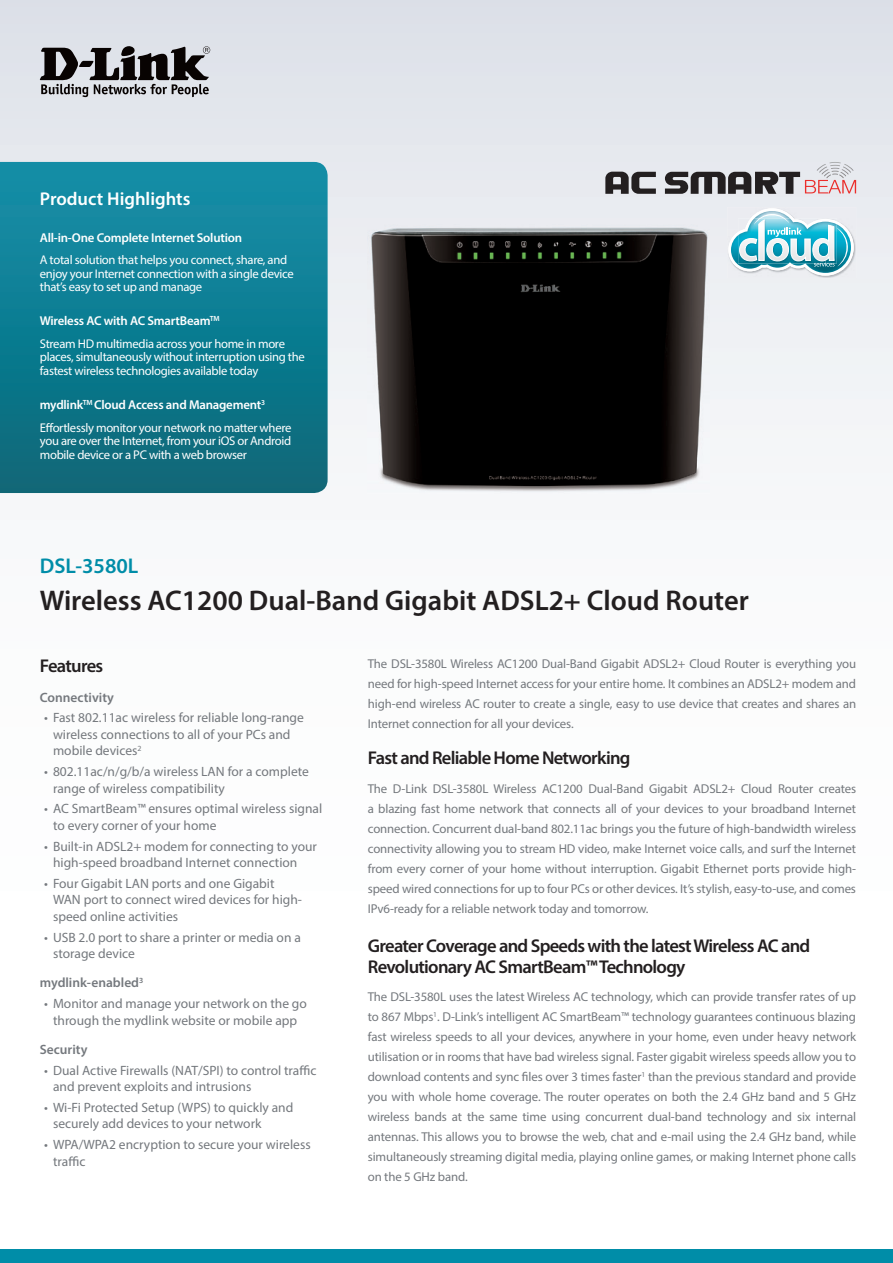
<style>
.page{position:relative;width:893px;height:1263px;background:#fff}
.page>*{position:absolute;margin:0;border:0;box-sizing:border-box;transform-origin:0 0}
.t1{font:600 28.5px "Myriad Pro";color:#231f20}
.t2{font:600 21.3px "Myriad Pro";color:#008da8}
.t3{font:600 18.6px/21px "Myriad Pro";letter-spacing:-.04em;color:#231f20}
.t4{font:600 18.6px "Myriad Pro";color:#fff}
.t5{font:13.5px/16.5px "Myriad Pro";color:#74787d}
.t6{font:600 13.5px "Myriad Pro";color:#74787d}
.t7{font:12.9px/20px "Myriad Pro";letter-spacing:-.01em;color:#74787d;text-align:justify}
.t8{font:600 12.9px "Myriad Pro";letter-spacing:-.015em;color:#fff}
.t9{font:12.6px/13.5px "Myriad Pro";letter-spacing:-.025em;color:#fff}
</style>
<div class="page">
<svg style="left:0;top:0;width:893px;height:494px"></svg>
<div style="left:0;top:1249px;width:893px;height:14px;background:#008da8"></div>
<svg style="left:0;top:162px;width:328px;height:331px;background:#0f7c90"></svg>
<svg style="left:40px;top:46px;width:170px;height:51px;background:#807f83"></svg>
<img style="left:727px;top:207px;width:129px;height:71px">
<svg style="left:728px;top:208px;width:126px;height:68px"></svg>
<img style="left:368px;top:225px;width:341px;height:268px">
<svg style="left:605px;top:172px;width:51px;height:22px"></svg>
<svg style="left:665px;top:162px;width:191px;height:32px;background:#a69fa2"></svg>
<h3 class="t4" style="left:40px;top:187px;width:152px">Product Highlights</h3>
<p class="t8" style="left:40px;top:229px;width:204px">All-in-One Complete Internet Solution</p>
<p class="t9" style="left:40px;top:253px;width:255px">A total solution that helps you connect, share, and enjoy your Internet connection with a single device that’s easy to set up and manage</p>
<p class="t8" style="left:40px;top:313px;width:181px">Wireless AC with AC SmartBeam<sup>TM</sup></p>
<p class="t9" style="left:40px;top:337px;width:266px">Stream HD multimedia across your home in more places, simultaneously without interruption using the fastest wireless technologies available today</p>
<p class="t8" style="left:40px;top:397px;width:227px">mydlink<sup>TM</sup> Cloud Access and Management<sup>3</sup></p>
<p class="t9" style="left:40px;top:421px;width:253px;text-align:justify">Effortlessly monitor your network no matter where you are over the Internet, from your iOS or Android mobile device or a PC with a web browser</p>
<h2 class="t2" style="left:40px;top:552px;width:100px">DSL-3580L</h2>
<h1 class="t1" style="left:40px;top:582px;width:710px">Wireless AC1200 Dual-Band Gigabit ADSL2+ Cloud Router</h1>
<h3 class="t3" style="left:40px;top:655px;width:65px">Features</h3>
<p class="t6" style="left:40px;top:688px;width:76px">Connectivity</p>
<p class="t5" style="left:53px;top:709px;width:252px;text-indent:-9px">• Fast 802.11ac wireless for reliable long-range wireless connections to all of your PCs and mobile devices<sup>2</sup></p>
<p class="t5" style="left:53px;top:763px;width:257px;text-indent:-9px">• 802.11ac/n/g/b/a wireless LAN for a complete range of wireless compatibility</p>
<p class="t5" style="left:53px;top:800px;width:271px;text-indent:-9px">• AC SmartBeam™ ensures optimal wireless signal to every corner of your home</p>
<p class="t5" style="left:53px;top:838px;width:265px;text-indent:-9px">• Built-in ADSL2+ modem for connecting to your high-speed broadband Internet connection</p>
<p class="t5" style="left:53px;top:875px;width:251px;text-indent:-9px">• Four Gigabit LAN ports and one Gigabit<br>WAN port to connect wired devices for high&shy;speed online activities</p>
<p class="t5" style="left:53px;top:929px;width:249px;text-indent:-9px">• USB 2.0 port to share a printer or media on a storage device</p>
<p class="t6" style="left:40px;top:974px;width:105px">mydlink-enabled<sup>3</sup></p>
<p class="t5" style="left:44px;top:995px;width:264px;text-align:center">• Monitor and manage your network on the go through the mydlink website or mobile app</p>
<p class="t6" style="left:40px;top:1041px;width:49px">Security</p>
<p class="t5" style="left:53px;top:1062px;width:265px;text-indent:-9px">• Dual Active Firewalls (NAT/SPI) to control traffic and prevent exploits and intrusions</p>
<p class="t5" style="left:53px;top:1099px;width:242px;text-indent:-9px">• Wi-Fi Protected Setup (WPS) to quickly and securely add devices to your network</p>
<p class="t5" style="left:53px;top:1136px;width:259px;text-indent:-9px">• WPA/WPA2 encryption to secure your wireless traffic</p>
<p class="t7" style="left:368px;top:654px;width:490px">The DSL-3580L Wireless AC1200 Dual-Band Gigabit ADSL2+ Cloud Router is everything you need for high-speed Internet access for your entire home. It combines an ADSL2+ modem and high-end wireless AC router to create a single, easy to use device that creates and shares an Internet connection for all your devices.</p>
<h3 class="t3" style="left:368px;top:747px;width:264px">Fast and Reliable Home Networking</h3>
<p class="t7" style="left:368px;top:778px;width:490px">The D-Link DSL-3580L Wireless AC1200 Dual-Band Gigabit ADSL2+ Cloud Router creates a blazing fast home network that connects all of your devices to your broadband Internet connection. Concurrent dual-band 802.11ac brings you the future of high-bandwidth wireless connectivity allowing you to stream HD video, make Internet voice calls, and surf the Internet from every corner of your home without interruption. Gigabit Ethernet ports provide high&shy;speed wired connections for up to four PCs or other devices. It’s stylish, easy-to-use, and comes IPv6-ready for a reliable network today and tomorrow.</p>
<h3 class="t3" style="left:368px;top:934px;width:444px">Greater Coverage and Speeds with the latest Wireless AC and<br>Revolutionary AC SmartBeam™ Technology</h3>
<p class="t7" style="left:368px;top:987px;width:490px">The DSL-3580L uses the latest Wireless AC technology, which can provide transfer rates of up to 867 Mbps<sup>1</sup>. D-Link’s intelligent AC SmartBeam™ technology guarantees continuous blazing fast wireless speeds to all your devices, anywhere in your home, even under heavy network utilisation or in rooms that have bad wireless signal. Faster gigabit wireless speeds allow you to download contents and sync files over 3 times faster<sup>1</sup> than the previous standard and provide you with whole home coverage. The router operates on both the 2.4 GHz band and 5 GHz wireless bands at the same time using concurrent dual-band technology and six internal antennas. This allows you to browse the web, chat and e-mail using the 2.4 GHz band, while simultaneously streaming digital media, playing online games, or making Internet phone calls on the 5 GHz band.</p>
</div>
